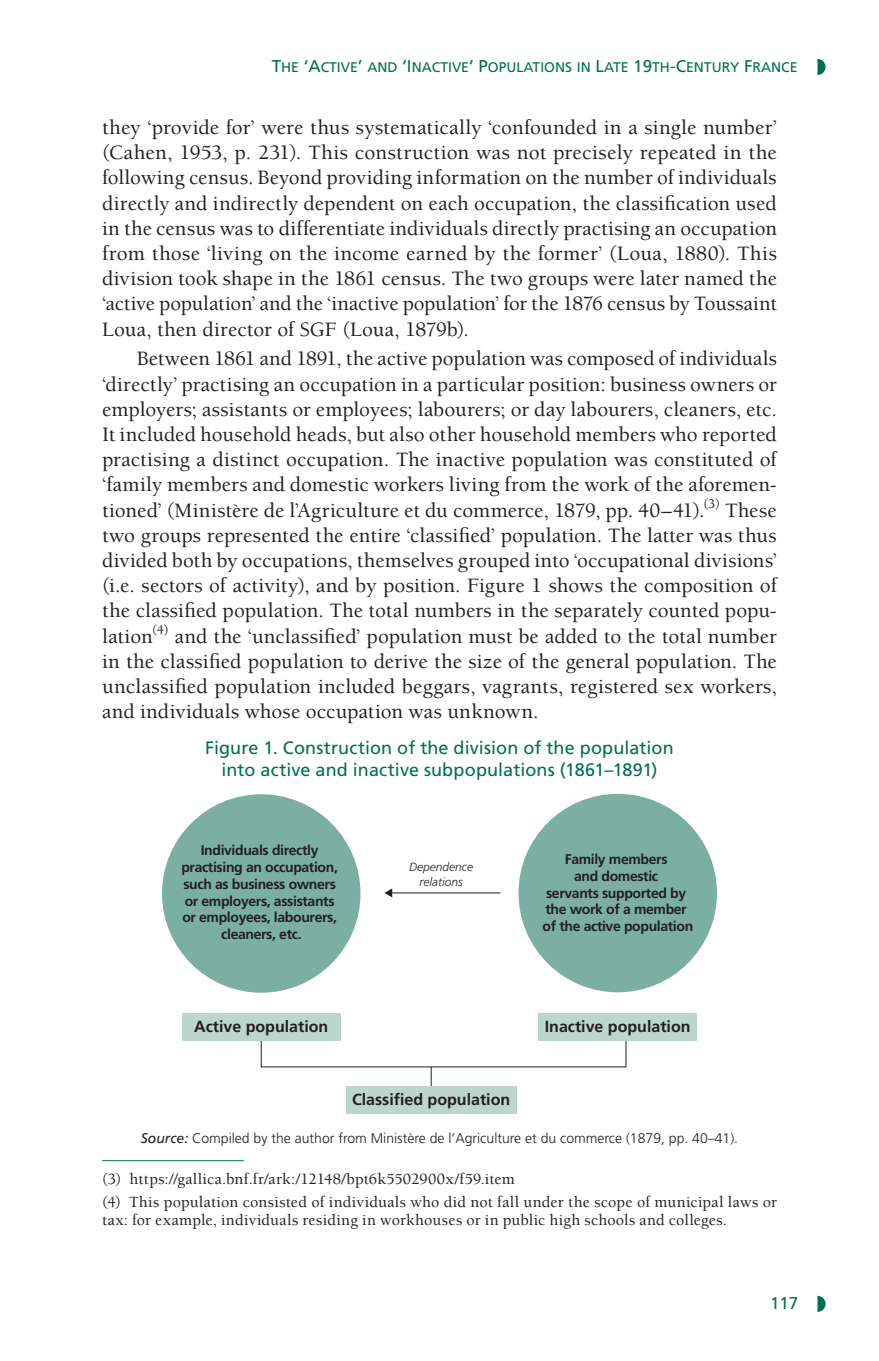
<style>
.page{position:relative;width:879px;height:1361px;background:#fff}
.page>*{position:absolute;margin:0;border:0;box-sizing:border-box;transform-origin:0 0}
.t1{font:500 21px/25.2px "Berkeley Std";color:#231f20;text-align:justify}
.t2{font:18px/21.6px "Frutiger LT Std";letter-spacing:.005em;color:#006e52;text-align:center}
.t3{font:17px "Frutiger LT Std Roman SC820";color:#006e52}
.t4{font:500 16px/22.6px "Berkeley Std";letter-spacing:.015em;color:#231f20}
.t5{font:700 16px "Frutiger LT Std";color:#231f20}
.t6{font:700 14px/16.8px "Frutiger LT Std";letter-spacing:-.025em;color:#231f20;text-align:center}
.t7{font:300 14px "Frutiger LT Std";color:#231f20}
.t8{font:14px "Frutiger LT Std Roman SC820";color:#006e52}
.t9{font:italic 300 12px/14.4px "Frutiger LT Std";color:#231f20;text-align:center}
.s1{font-size:17px}
.s2{font-weight:400;font-style:italic}
</style>
<div class="page">
<svg style="left:817px;top:59px;width:8px;height:16px"></svg>
<svg style="left:817px;top:1295px;width:8px;height:17px"></svg>
<hr style="left:102px;top:1160px;width:142px;height:1px;background:#006e52">
<hr style="left:391px;top:892px;width:109px;height:1px;background:#231f20">
<svg style="left:384px;top:888px;width:8px;height:9px"></svg>
<svg style="left:431px;top:1067px;width:1px;height:19px"></svg>
<div style="left:182px;top:1013px;width:159px;height:27px;background:#bcd6cf"></div>
<div style="left:162px;top:794px;width:198px;height:198px;background:#7bafa2;border-radius:50%"></div>
<div style="left:518px;top:794px;width:199px;height:198px;background:#7bafa2;border-radius:50%"></div>
<div style="left:346px;top:1086px;width:170px;height:27px;background:#bcd6cf"></div>
<div style="left:538px;top:1013px;width:159px;height:27px;background:#bcd6cf"></div>
<p class="t8" style="left:272px;top:59px;width:527px"><span class="s1">T</span>HE <span class="s1">‘A</span>CTIVE<span class="s1">’</span> AND <span class="s1">‘I</span> NACTIVE<span class="s1">’ P</span>OPULATIONS IN <span class="s1">L</span>ATE <span class="s1">19</span>TH<span class="s1">-C</span>ENTURY <span class="s1">F</span>RANCE</p>
<p class="t1" style="left:102px;top:115px;width:676px">they ‘provide for’ were thus systematically ‘confounded in a single number’ (Cahen, 1953, p. 231). This construction was not precisely repeated in the following census. Beyond providing information on the number of individuals directly and indirectly dependent on each occupation, the classification used in the census was to differentiate individuals directly practising an occupation from those ‘living on the income earned by the former’ (Loua, 1880). This division took shape in the 1861 census. The two groups were later named the ‘active population’ and the ‘inactive population’ for the 1876 census by Toussaint Loua, then director of SGF (Loua, 1879b).</p>
<p class="t1" style="left:102px;top:346px;width:676px;text-indent:35px">Between 1861 and 1891, the active population was composed of individuals ‘directly’ practising an occupation in a particular position: business owners or employers; assistants or employees; labourers; or day labourers, cleaners, etc.<br>It included household heads, but also other household members who reported practising a distinct occupation. The inactive population was constituted of ‘family members and domestic workers living from the work of the aforemen&shy;tioned’ (Ministère de l’Agriculture et du commerce, 1879, pp. 40–41).<sup>(3)</sup> These two groups represented the entire ‘classified’ population. The latter was thus divided both by occupations, themselves grouped into ‘occupational divisions’ (i.e. sectors of activity), and by position. Figure 1 shows the composition of the classified population. The total numbers in the separately counted popu&shy;lation<sup>(4)</sup> and the ‘unclassified’ population must be added to the total number in the classified population to derive the size of the general population. The unclassified population included beggars, vagrants, registered sex workers, and individuals whose occupation was unknown.</p>
<p class="t2" style="left:205px;top:737px;width:470px">Figure 1. Construction of the division of the population into active and inactive subpopulations (1861–1891)</p>
<p class="t6" style="left:181px;top:842px;width:158px">Individuals directly practising an occupation, such as business owners or employers, assistants or employees, labourers, cleaners, etc.</p>
<p class="t6" style="left:542px;top:851px;width:152px">Family members<br>and domestic<br>servants supported by the work of a member of the active population</p>
<p class="t9" style="left:409px;top:860px;width:66px">Dependence relations</p>
<p class="t5" style="left:194px;top:1016px;width:136px">Active population</p>
<p class="t5" style="left:352px;top:1089px;width:160px">Classified population</p>
<p class="t5" style="left:545px;top:1016px;width:147px">Inactive population</p>
<p class="t7" style="left:141px;top:1130px;width:599px"><span class="s2">Source:</span> Compiled by the author from Ministère de l’Agriculture et du commerce (1879, pp. 40–41).</p>
<p class="t4" style="left:102px;top:1168px;width:676px">(3) https://gallica.bnf.fr/ark:/12148/bpt6k5502900x/f59.item<br>(4) This population consisted of individuals who did not fall under the scope of municipal laws or</p>
<p class="t4" style="left:102px;top:1209px;width:626px">tax: for example, individuals residing in workhouses or in public high schools and colleges.</p>
<p class="t3" style="left:770px;top:1292px;width:30px">117</p>
</div>
